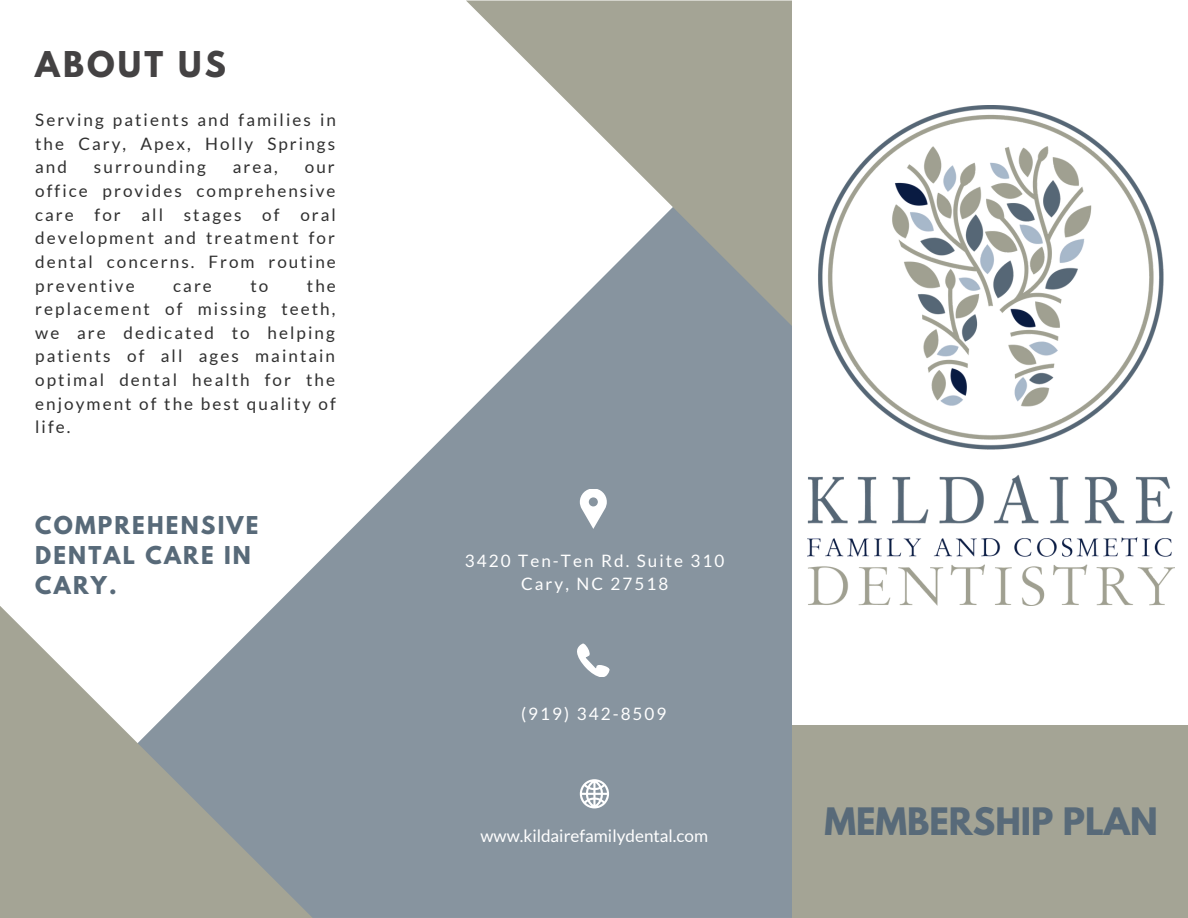
<style>
.page{position:relative;width:1188px;height:918px;background:#fff}
.page>*{position:absolute;margin:0;border:0;box-sizing:border-box;transform-origin:0 0}
.t1{font:700 33.45px "League Spartan";color:#586a79}
.t2{font:700 31.5px "League Spartan";letter-spacing:.1em;color:#444243}
.t3{font:700 21.75px/30.3px "League Spartan";letter-spacing:.1em;color:#586a79}
.t4{font:17.1px/23.7px "Lato";letter-spacing:.12em;color:#303030;text-align:justify}
.t5{font:17.1px/23.7px "Lato";letter-spacing:.12em;color:#fff;text-align:center}
.t6{font:17.1px "Lato";color:#fff}
</style>
<div class="page">
<svg style="left:274px;top:326px;width:518px;height:592px;background:#97a3ac"></svg>
<svg style="left:0;top:606px;width:347px;height:312px"></svg>
<svg style="left:580px;top:489px;width:27px;height:40px"></svg>
<svg style="left:577px;top:644px;width:33px;height:32px"></svg>
<svg style="left:580px;top:779px;width:29px;height:29px"></svg>
<svg style="left:466px;top:1px;width:326px;height:325px"></svg>
<img style="left:808px;top:105px;width:366px;height:501px">
<div style="left:792px;top:725px;width:396px;height:193px;background:#a4a495"></div>
<h2 class="t2" style="left:35px;top:49px;width:192px">ABOUT US</h2>
<p class="t4" style="left:35px;top:108px;width:302px">Serving patients and families in the Cary, Apex, Holly Springs and</p>
<p class="t4" style="left:94px;top:155px;width:113px">surrounding</p>
<p class="t4" style="left:233px;top:155px;width:47px">area,</p>
<p class="t4" style="left:35px;top:155px;width:302px;text-indent:270px">our office provides comprehensive care for all stages of oral development and treatment for dental concerns. From routine preventive</p>
<p class="t4" style="left:35px;top:273px;width:302px;text-indent:272px">the replacement of missing teeth, we are dedicated to helping patients of all ages maintain optimal dental health for the enjoyment of the best quality of life.</p>
<p class="t4" style="left:173px;top:273px;width:40px">care</p>
<p class="t4" style="left:250px;top:273px;width:19px">to</p>
<p class="t3" style="left:35px;top:512px;width:225px">COMPREHENSIVE<br>DENTAL CARE IN<br>CARY.</p>
<p class="t5" style="left:465px;top:548px;width:261px">3420 Ten-Ten Rd. Suite 310<br>Cary, NC 27518</p>
<p class="t5" style="left:521px;top:702px;width:147px">(919) 342-8509</p>
<p class="t6" style="left:480px;top:825px;width:229px">www.kildairefamilydental.com</p>
<h1 class="t1" style="left:824px;top:804px;width:335px">MEMBERSHIP PLAN</h1>
</div>
